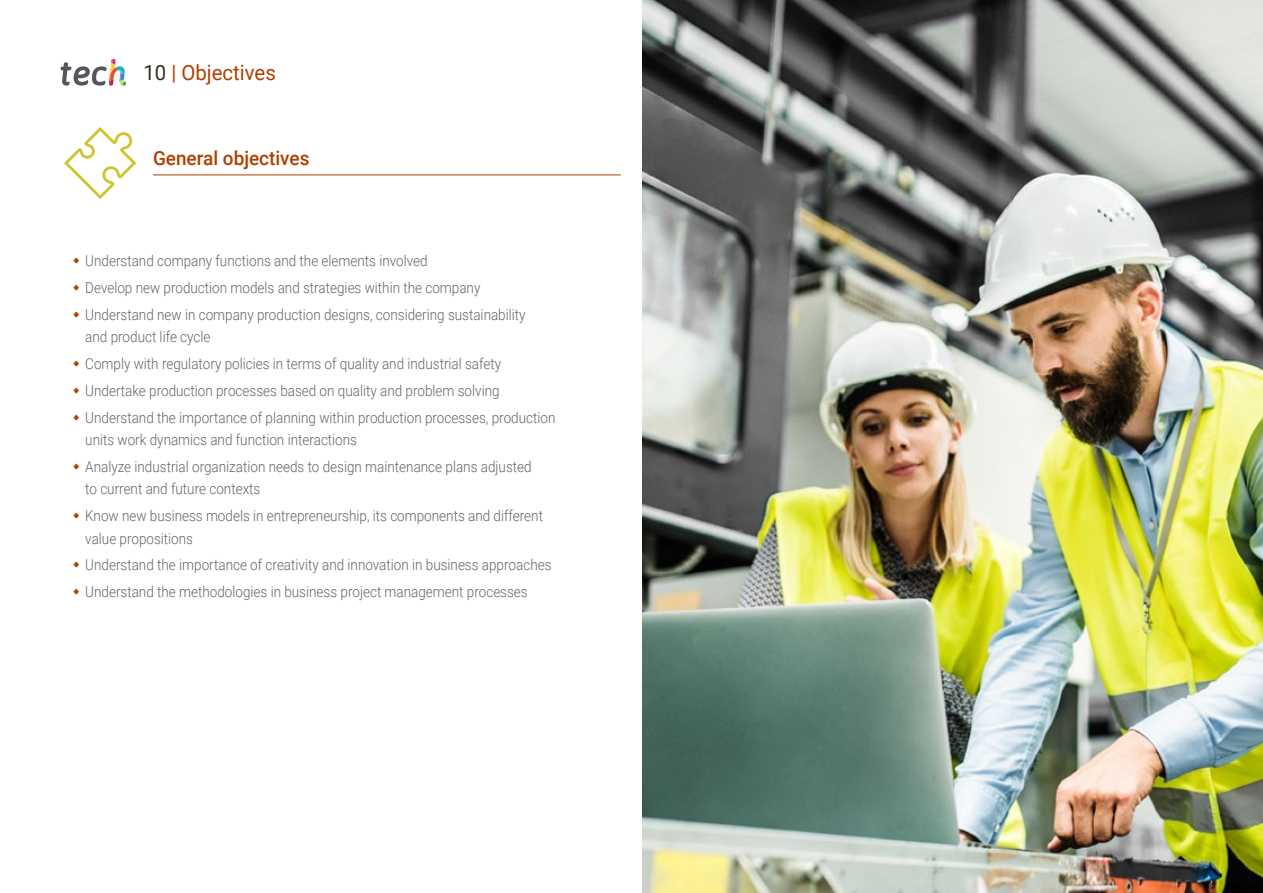
<style>
.page{position:relative;width:1263px;height:893px;background:#fff}
.page>*{position:absolute;margin:0;border:0;box-sizing:border-box;transform-origin:0 0}
.t1{font:21px "Roboto";color:#ae4000}
.t2{font:500 19.5px "Roboto";color:#ae4000}
.t3{font:300 15px/26.7px "Roboto";color:#61646a;scale:.9 1}
.s1{color:#312e20}
</style>
<div class="page">
<hr style="left:153px;top:175px;width:468px;height:1px;background:#ae4000">
<svg style="left:64px;top:127px;width:72px;height:72px"></svg>
<svg style="left:61px;top:59px;width:65px;height:27px"></svg>
<img style="left:642px;top:0;width:621px;height:893px">
<h1 class="t1" style="left:144px;top:57px;width:134px"><span class="s1">10</span> | Objectives</h1>
<h2 class="t2" style="left:153px;top:145px;width:158px">General objectives</h2>
<p class="t3" style="left:85px;top:247px;width:491px">Understand company functions and the elements involved<br>Develop new production models and strategies within the company<br>Understand new in company production designs, considering sustainability</p>
<p class="t3" style="left:85px;top:323px;width:524px">and product life cycle<br>Comply with regulatory policies in terms of quality and industrial safety Undertake production processes based on quality and problem solving Understand the importance of planning within production processes, production</p>
<p class="t3" style="left:85px;top:426px;width:497px">units work dynamics and function interactions<br>Analyze industrial organization needs to design maintenance plans adjusted</p>
<p class="t3" style="left:85px;top:475px;width:510px">to current and future contexts<br>Know new business models in entrepreneurship, its components and different</p>
<p class="t3" style="left:85px;top:524px;width:520px">value propositions<br>Understand the importance of creativity and innovation in business approaches<br>Understand the methodologies in business project management processes</p>
</div>
